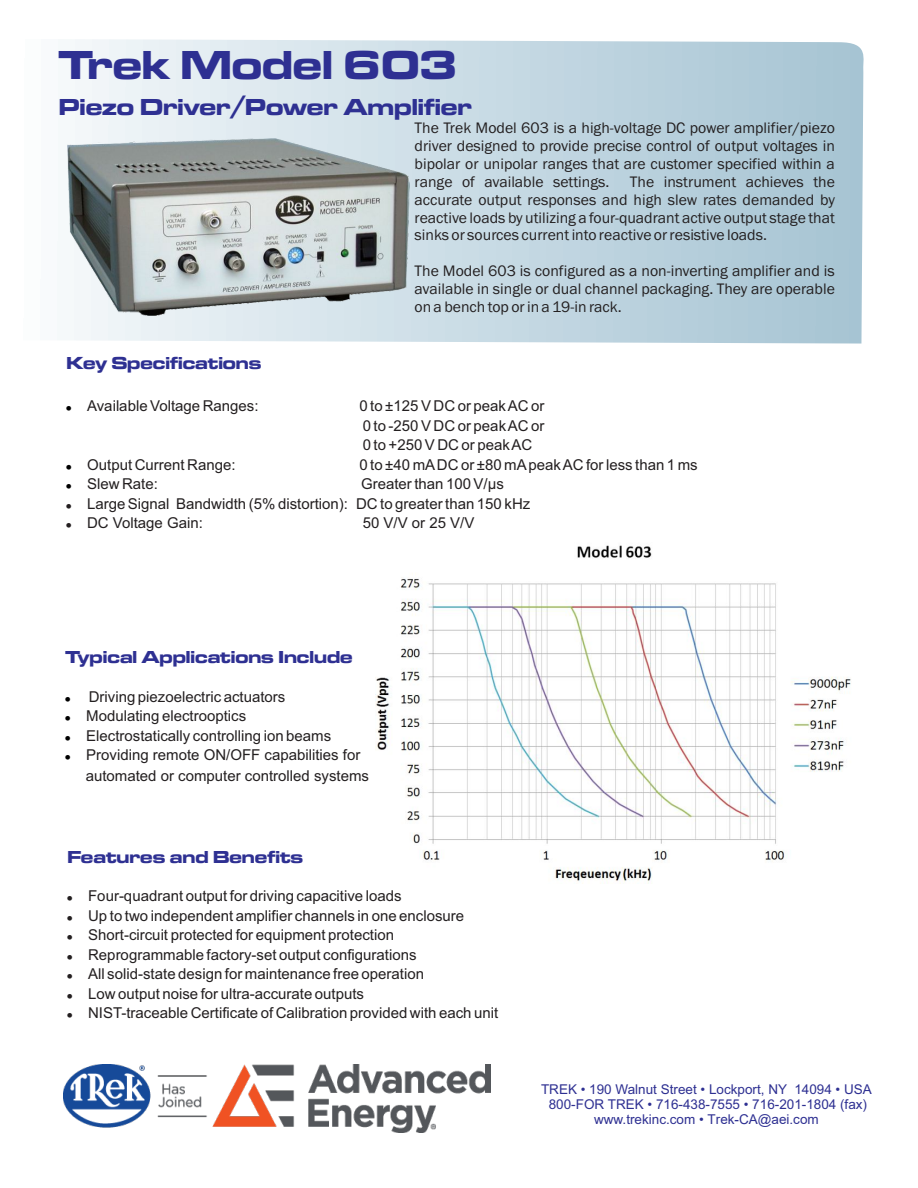
<style>
.page{position:relative;width:918px;height:1188px;background:#fff}
.page>*{position:absolute;margin:0;border:0;box-sizing:border-box;transform-origin:0 0}
.t1{font:42px "Microgramma D Bold Exte";color:#2e3092}
.t2{font:24px "Microgramma D Bold Exte";color:#2e3092}
.t3{font:18px "Microgramma D Bold Exte";color:#2e3092}
.t4{font:15.75px/17.9px "Franklin Gothic";color:#231f20;text-align:justify}
.t5{font:15px/19.5px "Arial";color:#231f20}
.t6{font:13.5px/15.1px "Arial";color:#2e3092;text-align:center}
.s1{font-style:inherit}
</style>
<div class="page">
<svg style="left:67px;top:39px;width:797px;height:305px;background:#c4d8e2"></svg>
<img style="left:68px;top:139px;width:341px;height:177px">
<img style="left:376px;top:545px;width:475px;height:339px">
<img style="left:63px;top:1065px;width:428px;height:67px">
<h1 class="t1" style="left:59px;top:46px;width:400px">Trek Model 603</h1>
<h2 class="t2" style="left:59px;top:96px;width:415px">Piezo Driver/Power Amplifier</h2>
<p class="t4" style="left:415px;top:120px;width:422px">The Trek Model 603 is a high-voltage DC power amplifier/piezo driver designed to provide precise control of output voltages in bipolar or unipolar ranges that are customer specified within a range of available settings.</p>
<p class="t4" style="left:415px;top:174px;width:422px;text-indent:215px">The instrument achieves the accurate output responses and high slew rates demanded by reactive loads by utilizing a four-quadrant active output stage that sinks or sources current into reactive or resistive loads.</p>
<p class="t4" style="left:415px;top:263px;width:422px">The Model 603 is configured as a non-inverting amplifier and is available in single or dual channel packaging. They are operable on a bench top or in a 19-in rack.</p>
<p class="t3" style="left:66px;top:354px;width:197px">Key Specifications</p>
<p class="t5" style="left:87px;top:398px;width:173px">Available Voltage Ranges:</p>
<p class="t5" style="left:359px;top:398px;width:187px;text-align:justify">0 to ±125 V DC or peak AC or 0 to -250 V DC or peak AC or 0 to +250 V DC or peak AC</p>
<p class="t5" style="left:87px;top:456px;width:150px">Output Current Range:</p>
<p class="t5" style="left:359px;top:456px;width:340px">0 to ±40 mA DC or ±80 mA peak AC for less than 1 ms</p>
<p class="t5" style="left:87px;top:476px;width:72px">Slew Rate:</p>
<p class="t5" style="left:87px;top:476px;width:445px;text-indent:274px">Greater than 100 V/µs<br>Large Signal Bandwidth (5% distortion): DC to greater than 150 kHz<br>DC Voltage Gain:</p>
<p class="t5" style="left:363px;top:515px;width:113px">50 V/V or 25 V/V</p>
<p class="t3" style="left:65px;top:649px;width:289px">Typical Applications Include</p>
<p class="t5" style="left:86px;top:688px;width:276px">Driving piezoelectric actuators<br>Modulating electrooptics<br>Electrostatically controlling ion beams Providing remote ON/OFF capabilities for</p>
<p class="t5" style="left:86px;top:767px;width:285px">automated or computer controlled systems</p>
<p class="t3" style="left:67px;top:849px;width:237px">Features and Benefits</p>
<p class="t5" style="left:88px;top:888px;width:412px">Four-quadrant output for driving capacitive loads<br>Up to two independent amplifier channels in one enclosure Short-circuit protected for equipment protection Reprogrammable factory-set output configurations<br>All solid-state design for maintenance free operation<br>Low output noise for ultra-accurate outputs<br>NIST-traceable Certificate of Calibration provided with each unit</p>
<p class="t6" style="left:541px;top:1083px;width:332px">TREK • 190 Walnut Street • Lockport, NY 14094 • USA<br>800-FOR TREK • 716-438-7555 • 716-201-1804 (fax) www.trekinc.com • <span class="s1">Trek-CA@aei.com</span></p>
</div>
